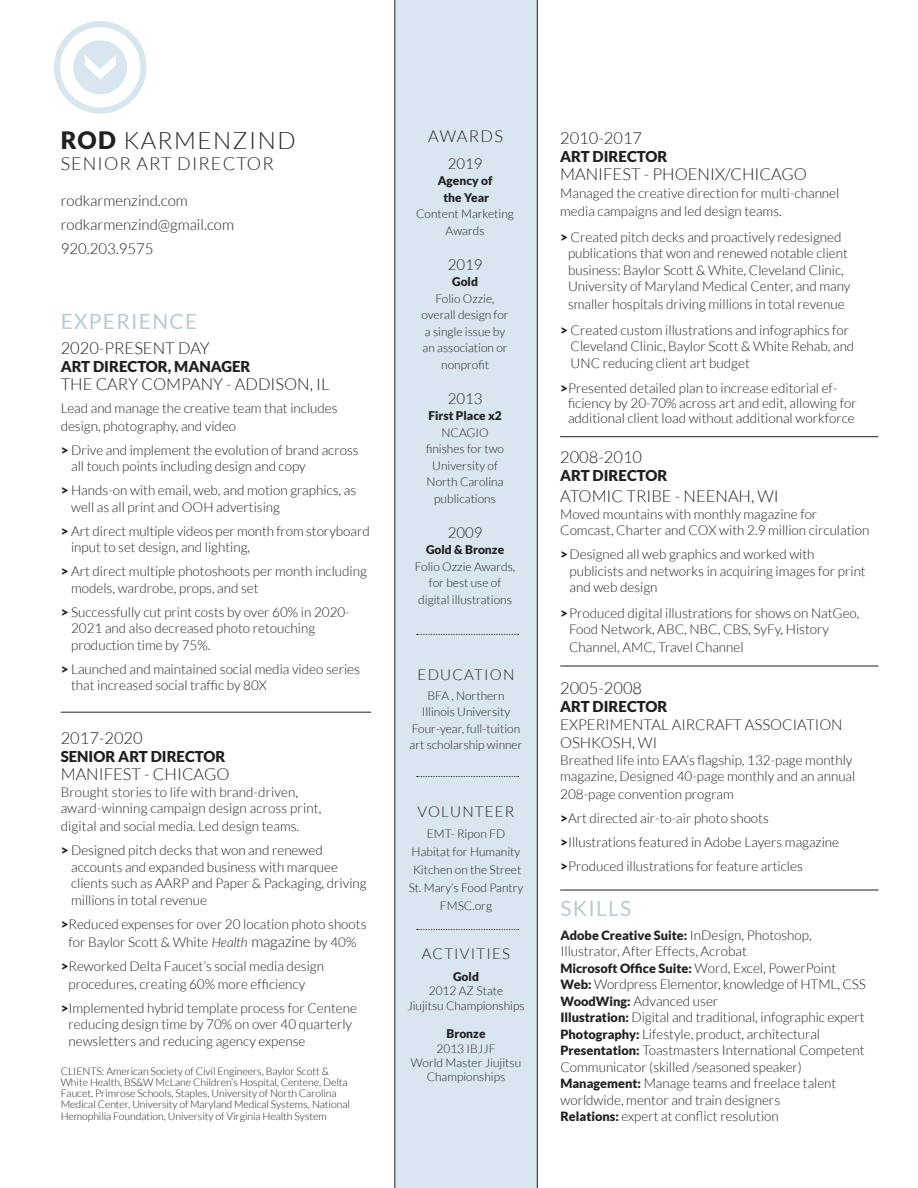
<style>
.page{position:relative;width:918px;height:1188px;background:#fff}
.page>*{position:absolute;margin:0;border:0;box-sizing:border-box;transform-origin:0 0}
.t1{font:300 24px "Lato";letter-spacing:.06em;color:#231f20}
.t2{font:21px "Lato";letter-spacing:.06em;color:#b8cbd5}
.t3{font:300 18px "Lato";letter-spacing:.06em;color:#231f20}
.t4{font:300 16.5px "Lato";color:#231f20}
.t5{font:300 15px/24px "Lato";color:#231f20}
.t6{font:900 15px "Lato";color:#231f20}
.t7{font:300 15px "Lato";letter-spacing:.08em;color:#231f20}
.t8{font:300 13.5px/16.5px "Lato";color:#231f20}
.t9{font:900 12.75px "Lato";color:#231f20}
.t10{font:300 12px/16.5px "Lato";color:#231f20;text-align:center}
.t11{font:900 12px/16.5px "Lato";color:#231f20;text-align:center}
.t12{font:300 10.5px/11.2px "Lato";letter-spacing:-.005em;color:#231f20}
.s1{font-weight:900}
.s2{font-style:italic}
.s3{font-size:15px}
.s4{font-weight:300;font-size:13.5px}
.s5{font-weight:900;font-size:12.75px}
</style>
<div class="page">
<svg style="left:54px;top:21px;width:93px;height:93px"></svg>
<div style="left:395px;top:0;width:143px;height:1188px;background:#d8e6ef"></div>
<hr style="left:395px;top:0;width:1px;height:1188px;background:#231f20">
<hr style="left:537px;top:0;width:1px;height:1188px;background:#231f20">
<hr style="left:61px;top:712px;width:310px;height:1px;background:#231f20">
<hr style="left:560px;top:666px;width:318px;height:1px;background:#231f20">
<hr style="left:560px;top:436px;width:318px;height:1px;background:#231f20">
<svg style="left:417px;top:634px;width:102px;height:1px"></svg>
<svg style="left:417px;top:776px;width:102px;height:1px"></svg>
<svg style="left:417px;top:929px;width:102px;height:1px"></svg>
<hr style="left:560px;top:890px;width:318px;height:1px;background:#231f20">
<h1 class="t1" style="left:61px;top:127px;width:237px"><span class="s1">ROD</span> KARMENZIND</h1>
<h3 class="t3" style="left:61px;top:154px;width:215px">SENIOR ART DIRECTOR</h3>
<p class="t5" style="left:61px;top:188px;width:175px">rodkarmenzind.com rodkarmenzind@gmail.com<br>920.203.9575</p>
<h2 class="t2" style="left:61px;top:310px;width:138px">EXPERIENCE</h2>
<p class="t4" style="left:61px;top:340px;width:151px">2020-PRESENT DAY</p>
<p class="t6" style="left:61px;top:358px;width:191px">ART DIRECTOR, MANAGER</p>
<p class="t4" style="left:61px;top:376px;width:270px">THE CARY COMPANY - ADDISON, IL</p>
<p class="t8" style="left:61px;top:399px;width:278px;line-height:18px">Lead and manage the creative team that includes design, photography, and video</p>
<p class="t8" style="left:71px;top:442px;width:289px;text-indent:-10px"><span class="s1">&gt;</span> Drive and implement the evolution of brand across all touch points including design and copy</p>
<p class="t8" style="left:71px;top:482px;width:287px;text-indent:-10px"><span class="s1">&gt;</span> Hands-on with email, web, and motion graphics, as well as all print and OOH advertising</p>
<p class="t8" style="left:71px;top:523px;width:300px;text-indent:-10px"><span class="s1">&gt;</span> Art direct multiple videos per month from storyboard input to set design, and lighting,</p>
<p class="t8" style="left:71px;top:563px;width:297px;text-indent:-10px"><span class="s1">&gt;</span> Art direct multiple photoshoots per month including models, wardrobe, props, and set</p>
<p class="t8" style="left:71px;top:604px;width:280px;text-indent:-10px"><span class="s1">&gt;</span> Successfully cut print costs by over 60% in 2020-<br>2021 and also decreased photo retouching production time by 75%.</p>
<p class="t8" style="left:71px;top:661px;width:290px;text-indent:-10px"><span class="s1">&gt;</span> Launched and maintained social media video series that increased social traffic by 80X</p>
<p class="t4" style="left:61px;top:730px;width:84px">2017-2020</p>
<p class="t6" style="left:61px;top:748px;width:166px">SENIOR ART DIRECTOR</p>
<p class="t4" style="left:61px;top:766px;width:170px">MANIFEST - CHICAGO</p>
<p class="t8" style="left:61px;top:784px;width:262px">Brought stories to life with brand-driven, award-winning campaign design across print,</p>
<p class="t8" style="left:61px;top:815px;width:264px;line-height:24px">digital and social media. Led design teams.<br><span class="s1">&gt;</span> Designed pitch decks that won and renewed</p>
<p class="t8" style="left:71px;top:859px;width:297px">accounts and expanded business with marquee clients such as AARP and Paper &amp; Packaging, driving millions in total revenue</p>
<p class="t8" style="left:61px;top:915px;width:307px;line-height:18px;text-align:center"><span class="s1">&gt;</span>Reduced expenses for over 20 location photo shoots for Baylor Scott &amp; White <span class="s2">Health</span> <span class="s3">magazine</span> by 40%</p>
<p class="t8" style="left:69px;top:957px;width:257px;line-height:18px;text-indent:-8px"><span class="s1">&gt;</span>Reworked Delta Faucet’s social media design procedures, creating 60% more efficiency</p>
<p class="t8" style="left:69px;top:1000px;width:290px;text-indent:-8px"><span class="s1">&gt;</span>Implemented hybrid template process for Centene reducing design time by 70% on over 40 quarterly newsletters and reducing agency expense</p>
<p class="t12" style="left:61px;top:1065px;width:291px">CLIENTS: American Society of Civil Engineers, Baylor Scott &amp; White Health, BS&amp;W McLane Children’s Hospital, Centene, Delta Faucet, Primrose Schools, Staples, University of North Carolina Medical Center, University of Maryland Medical Systems, National Hemophilia Foundation, University of Virginia Health System</p>
<p class="t4" style="left:428px;top:128px;width:76px">AWARDS</p>
<p class="t5" style="left:448px;top:151px;width:36px">2019</p>
<p class="t11" style="left:438px;top:172px;width:56px">Agency of the Year</p>
<p class="t10" style="left:416px;top:206px;width:99px">Content Marketing<br>Awards</p>
<p class="t5" style="left:448px;top:252px;width:36px">2019</p>
<p class="t11" style="left:452px;top:273px;width:27px">Gold</p>
<p class="t10" style="left:421px;top:290px;width:89px">Folio Ozzie, overall design for a single issue by an association or nonprofit</p>
<p class="t5" style="left:448px;top:386px;width:36px">2013</p>
<p class="t11" style="left:428px;top:407px;width:75px">First Place x2</p>
<p class="t10" style="left:426px;top:424px;width:80px">NCAGIO finishes for two<br>University of<br>North Carolina publications</p>
<p class="t5" style="left:448px;top:521px;width:36px">2009</p>
<p class="t11" style="left:426px;top:541px;width:80px">Gold &amp; Bronze</p>
<p class="t10" style="left:415px;top:558px;width:102px">Folio Ozzie Awards, for best use of digital illustrations</p>
<p class="t7" style="left:418px;top:667px;width:98px">EDUCATION</p>
<p class="t10" style="left:410px;top:687px;width:115px">BFA , Northern<br>Illinois University<br>Four-year, full-tuition art scholarship winner</p>
<p class="t7" style="left:418px;top:803px;width:98px">VOLUNTEER</p>
<p class="t10" style="left:409px;top:824px;width:116px;line-height:18px">EMT- Ripon FD<br>Habitat for Humanity<br>Kitchen on the Street<br>St. Mary’s Food Pantry<br>FMSC.org</p>
<p class="t7" style="left:422px;top:946px;width:90px">ACTIVITIES</p>
<p class="t11" style="left:453px;top:968px;width:27px">Gold</p>
<p class="t10" style="left:407px;top:984px;width:119px;line-height:14.4px">2012 AZ State<br>Jiujitsu Championships</p>
<p class="t11" style="left:447px;top:1025px;width:40px">Bronze</p>
<p class="t10" style="left:411px;top:1042px;width:112px;line-height:14px">2013 IBJJF<br>World Master Jiujitsu<br>Championships</p>
<p class="t4" style="left:560px;top:129px;width:84px">2010-2017</p>
<p class="t6" style="left:560px;top:148px;width:109px">ART DIRECTOR</p>
<p class="t4" style="left:560px;top:165px;width:248px">MANIFEST - PHOENIX/CHICAGO</p>
<p class="t8" style="left:560px;top:184px;width:281px;line-height:18px">Managed the creative direction for multi-channel media campaigns and led design teams.</p>
<p class="t8" style="left:568px;top:229px;width:284px;text-indent:-8px"><span class="s1">&gt;</span> Created pitch decks and proactively redesigned publications that won and renewed notable client business: Baylor Scott &amp; White, Cleveland Clinic, University of Maryland Medical Center, and many</p>
<p class="t8" style="left:560px;top:292px;width:291px;line-height:25.5px;text-align:center">smaller hospitals driving millions in total revenue<br><span class="s1">&gt;</span> Created custom illustrations and infographics for</p>
<p class="t8" style="left:571px;top:338px;width:285px">Cleveland Clinic, Baylor Scott &amp; White Rehab, and<br>UNC reducing client art budget</p>
<p class="t8" style="left:568px;top:381px;width:290px;line-height:15px;text-indent:-8px"><span class="s1">&gt;</span>Presented detailed plan to increase editorial ef&shy;ficiency by 20-70% across art and edit, allowing for additional client load without additional workforce</p>
<p class="t4" style="left:560px;top:448px;width:84px">2008-2010</p>
<p class="t6" style="left:560px;top:466px;width:109px">ART DIRECTOR</p>
<p class="t4" style="left:560px;top:488px;width:220px">ATOMIC TRIBE - NEENAH, WI</p>
<p class="t8" style="left:560px;top:506px;width:311px">Moved mountains with monthly magazine for<br>Comcast, Charter and COX with 2.9 million circulation</p>
<p class="t8" style="left:570px;top:546px;width:298px;text-indent:-9px"><span class="s1">&gt;</span>Designed all web graphics and worked with publicists and networks in acquiring images for print and web design</p>
<p class="t8" style="left:569px;top:605px;width:292px;text-indent:-9px"><span class="s1">&gt;</span>Produced digital illustrations for shows on NatGeo,<br>Food Network, ABC, NBC, CBS, SyFy, History</p>
<p class="t8" style="left:569px;top:639px;width:176px">Channel, AMC, Travel Channel</p>
<p class="t4" style="left:560px;top:680px;width:84px">2005-2008</p>
<p class="t6" style="left:560px;top:698px;width:109px">ART DIRECTOR</p>
<p class="t5" style="left:560px;top:716px;width:284px;line-height:18px">EXPERIMENTAL AIRCRAFT ASSOCIATION<br>OSHKOSH, WI</p>
<p class="t8" style="left:560px;top:752px;width:297px">Breathed life into EAA’s flagship, 132-page monthly magazine, Designed 40-page monthly and an annual</p>
<p class="t8" style="left:560px;top:783px;width:280px;line-height:24px">208-page convention program<br><span class="s1">&gt;</span>Art directed air-to-air photo shoots <span class="s1">&gt;</span>Illustrations featured in Adobe Layers magazine <span class="s1">&gt;</span>Produced illustrations for feature articles</p>
<h2 class="t2" style="left:560px;top:896px;width:72px">SKILLS</h2>
<p class="t9" style="left:560px;top:928px;width:253px">Adobe Creative Suite: <span class="s4">InDesign, Photoshop,</span></p>
<p class="t8" style="left:560px;top:943px;width:188px">Illustrator, After Effects, Acrobat</p>
<p class="t9" style="left:560px;top:961px;width:277px">Microsoft Office Suite: <span class="s4">Word, Excel, PowerPoint</span></p>
<p class="t8" style="left:560px;top:976px;width:307px"><span class="s5">Web:</span> Wordpress Elementor, knowledge of HTML, CSS <span class="s5">WoodWing:</span> Advanced user<br><span class="s5">Illustration:</span> Digital and traditional, infographic expert <span class="s5">Photography:</span> Lifestyle, product, architectural <span class="s5">Presentation:</span> Toastmasters International Competent Communicator (skilled /seasoned speaker)<br><span class="s5">Management:</span> Manage teams and freelace talent worldwide, mentor and train designers<br><span class="s5">Relations:</span> expert at conflict resolution</p>
</div>
